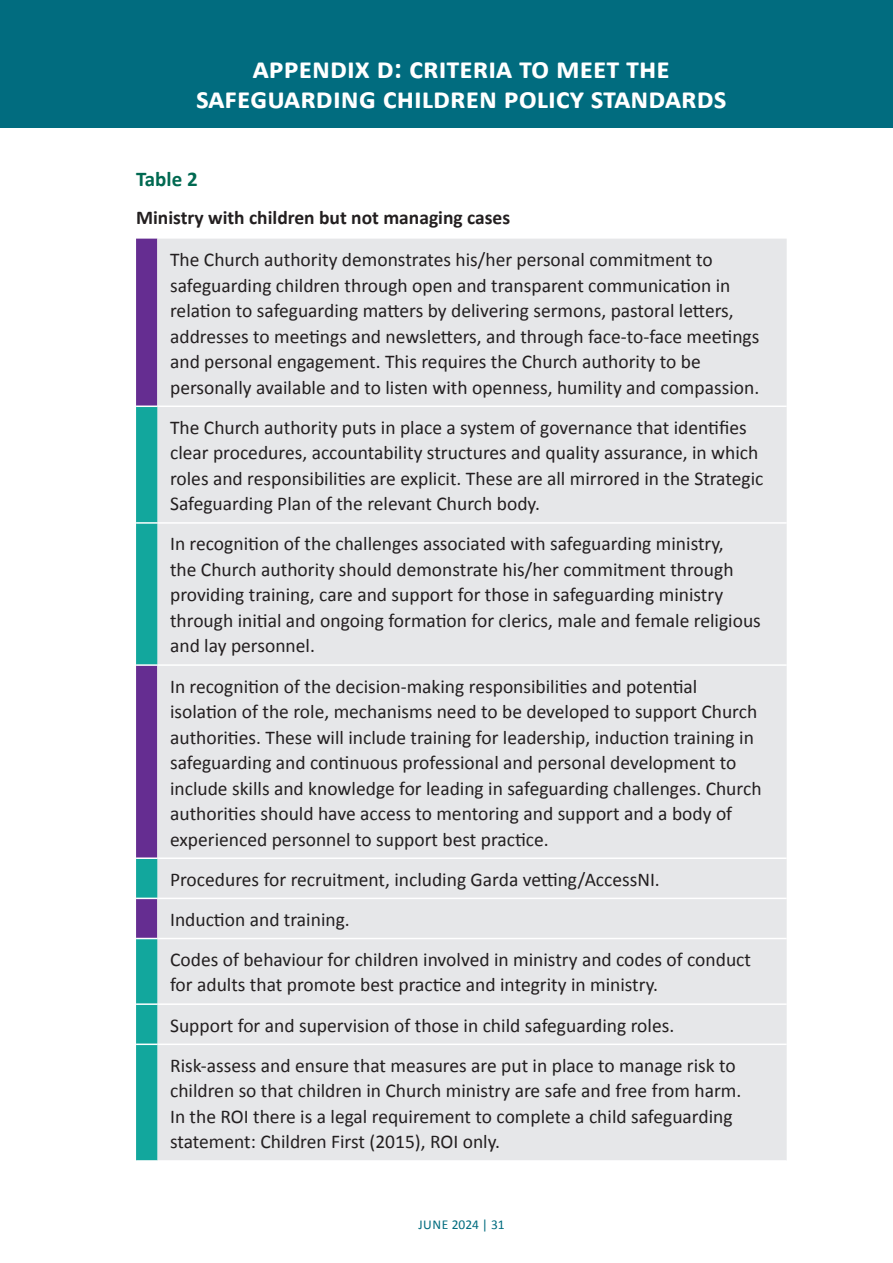
<style>
.page{position:relative;width:893px;height:1263px;background:#fff}
.page>*{position:absolute;margin:0;border:0;box-sizing:border-box;transform-origin:0 0}
.t1{font:700 30px/30px "Calibri";color:#fff;text-align:center}
.t2{font:700 21px "Calibri";color:#006951}
.t3{font:19.5px/25.5px "Calibri";color:#231f20}
.t4{font:700 19.5px "Calibri";color:#231f20}
.t5{font:13.5px "Calibri";color:#016c7f}
</style>
<div class="page">
<div style="left:0;top:0;width:893px;height:128px;background:#016c7f"></div>
<div style="left:157px;top:239px;width:630px;height:921px;background:#e6e7e9"></div>
<hr style="left:157px;top:405px;width:630px;height:2px;background:#fff">
<hr style="left:157px;top:522px;width:630px;height:2px;background:#fff">
<hr style="left:157px;top:664px;width:630px;height:2px;background:#fff">
<hr style="left:157px;top:857px;width:630px;height:2px;background:#fff">
<hr style="left:157px;top:898px;width:630px;height:1px;background:#fff">
<svg style="left:136px;top:239px;width:21px;height:921px"></svg>
<hr style="left:157px;top:938px;width:630px;height:1px;background:#fff">
<hr style="left:136px;top:1003px;width:21px;height:2px;background:#fff">
<hr style="left:157px;top:1003px;width:630px;height:2px;background:#fff">
<hr style="left:136px;top:1043px;width:21px;height:2px;background:#fff">
<hr style="left:157px;top:1043px;width:630px;height:2px;background:#fff">
<h1 class="t1" style="left:196px;top:53px;width:532px">appendix d: criteria to meet the safeguarding children policy standards</h1>
<p class="t2" style="left:136px;top:165px;width:63px">Table 2</p>
<p class="t4" style="left:136px;top:205px;width:376px">Ministry with children but not managing cases</p>
<p class="t3" style="left:170px;top:247px;width:591px">The Church authority demonstrates his/her personal commitment to safeguarding children through open and transparent communication in relation to safeguarding matters by delivering sermons, pastoral letters, addresses to meetings and newsletters, and through face-to-face meetings and personal engagement. This requires the Church authority to be personally available and to listen with openness, humility and compassion.</p>
<p class="t3" style="left:170px;top:414px;width:595px">The Church authority puts in place a system of governance that identifies clear procedures, accountability structures and quality assurance, in which roles and responsibilities are explicit. These are all mirrored in the Strategic Safeguarding Plan of the relevant Church body.</p>
<p class="t3" style="left:170px;top:531px;width:592px">In recognition of the challenges associated with safeguarding ministry,<br>the Church authority should demonstrate his/her commitment through providing training, care and support for those in safeguarding ministry through initial and ongoing formation for clerics, male and female religious and lay personnel.</p>
<p class="t3" style="left:170px;top:673px;width:593px">In recognition of the decision-making responsibilities and potential isolation of the role, mechanisms need to be developed to support Church authorities. These will include training for leadership, induction training in safeguarding and continuous professional and personal development to include skills and knowledge for leading in safeguarding challenges. Church authorities should have access to mentoring and support and a body of experienced personnel to support best practice.</p>
<p class="t3" style="left:170px;top:859px;width:582px;line-height:40.2px">Procedures for recruitment, including Garda vetting/AccessNI.<br>Induction and training.<br>Codes of behaviour for children involved in ministry and codes of conduct</p>
<p class="t3" style="left:170px;top:965px;width:567px;line-height:40.2px">for adults that promote best practice and integrity in ministry.<br>Support for and supervision of those in child safeguarding roles.<br>Risk-assess and ensure that measures are put in place to manage risk to</p>
<p class="t3" style="left:170px;top:1078px;width:573px">children so that children in Church ministry are safe and free from harm.<br>In the ROI there is a legal requirement to complete a child safeguarding statement: Children First (2015), ROI only.</p>
<p class="t5" style="left:418px;top:1216px;width:88px">JUNE 2024 | 31</p>
</div>
